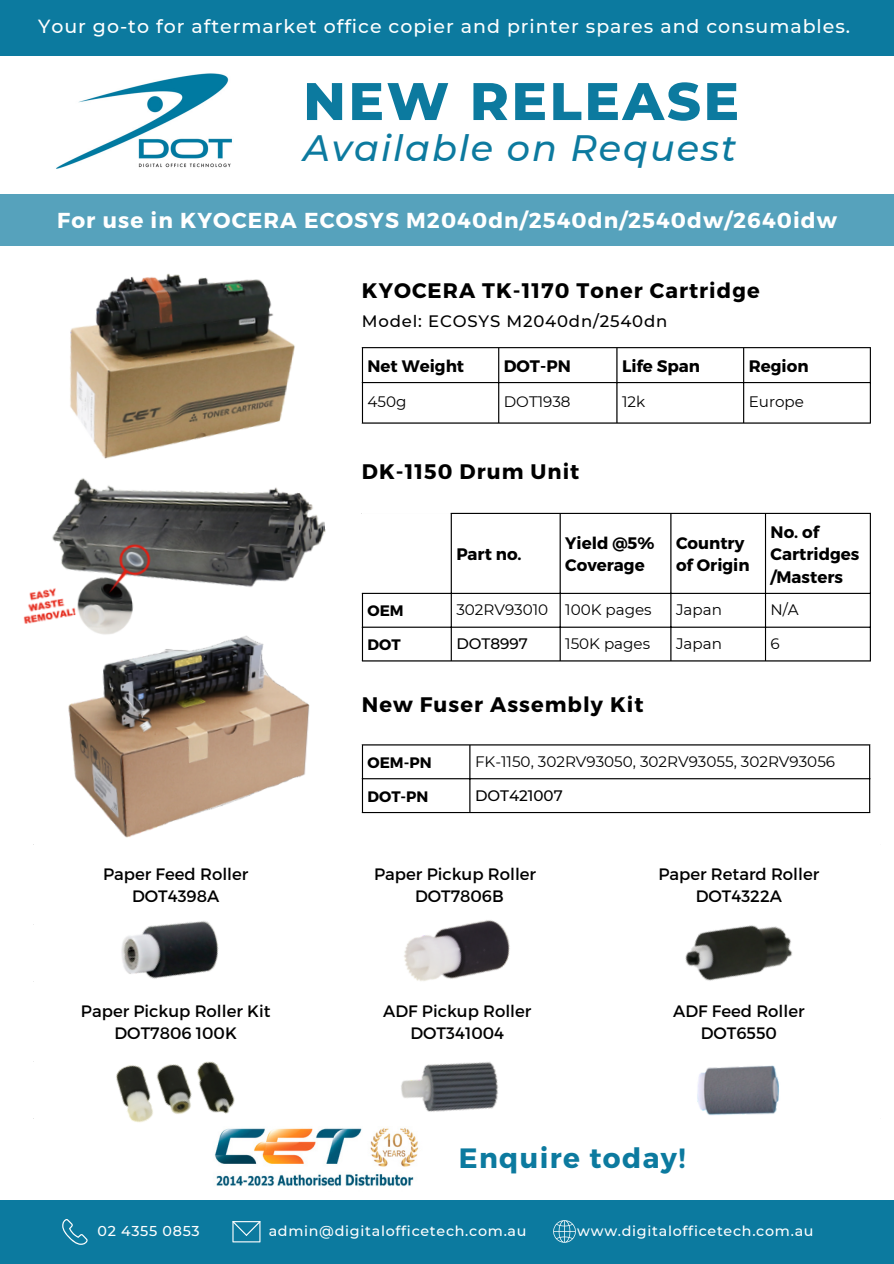
<style>
.page{position:relative;width:894px;height:1264px;background:#fff}
.page>*{position:absolute;margin:0;border:0;box-sizing:border-box;transform-origin:0 0}
.t1{font:800 52.8px "Montserrat";letter-spacing:.05em;color:#0c7a9f}
.t2{font:italic 500 36.6px "Montserrat";letter-spacing:.05em;color:#0c7a9f}
.t3{font:700 27.9px "Montserrat";letter-spacing:.05em;color:#0c7a9f}
.t4{font:700 21.6px "Montserrat";letter-spacing:.05em;color:#fff}
.t5{font:700 21px "Montserrat";letter-spacing:.05em;color:#000}
.t6{font:500 18.9px "Montserrat";letter-spacing:.05em;color:#feffff}
.t7{font:700 16.65px/22.5px "Montserrat";color:#000}
.t8{font:16.5px/22.5px "Montserrat";color:#000;text-align:center}
.t9{font:500 16.5px "Montserrat";letter-spacing:.05em;color:#000}
.t10{font:15.15px "Montserrat";color:#000}
.t11{font:700 15.15px "Montserrat";color:#000}
.t12{font:500 15.15px "Montserrat";color:#000}
.t13{font:500 14.25px "Montserrat";letter-spacing:.05em;color:#fff}
</style>
<div class="page">
<div style="left:0;top:1200px;width:893px;height:63px;background:#0c7a9f"></div>
<img style="left:56px;top:73px;width:176px;height:96px">
<div style="left:0;top:0;width:893px;height:55px;background:#0c7a9f"></div>
<div style="left:0;top:195px;width:893px;height:50px;background:#56a2bc"></div>
<svg style="left:62px;top:1219px;width:26px;height:25px"></svg>
<svg style="left:232px;top:1221px;width:28px;height:21px"></svg>
<svg style="left:553px;top:1220px;width:22px;height:22px"></svg>
<img style="left:216px;top:1128px;width:203px;height:58px">
<img style="left:70px;top:273px;width:225px;height:182px">
<img style="left:68px;top:649px;width:242px;height:189px">
<img style="left:697px;top:1065px;width:82px;height:50px">
<img style="left:387px;top:1062px;width:111px;height:78px">
<img style="left:116px;top:1061px;width:149px;height:119px">
<img style="left:685px;top:925px;width:107px;height:56px">
<img style="left:121px;top:921px;width:98px;height:58px">
<img style="left:404px;top:920px;width:106px;height:61px">
<hr style="left:362px;top:348px;width:1px;height:74px;background:#000">
<hr style="left:498px;top:348px;width:1px;height:74px;background:#000">
<hr style="left:616px;top:348px;width:1px;height:74px;background:#000">
<hr style="left:742px;top:348px;width:2px;height:74px;background:#000">
<hr style="left:869px;top:348px;width:1px;height:74px;background:#000">
<hr style="left:362px;top:347px;width:508px;height:1px;background:#000">
<hr style="left:362px;top:382px;width:508px;height:1px;background:#000">
<hr style="left:362px;top:422px;width:508px;height:1px;background:#000">
<hr style="left:362px;top:594px;width:1px;height:66px;background:#000">
<hr style="left:450px;top:514px;width:1px;height:146px;background:#000">
<hr style="left:559px;top:514px;width:1px;height:146px;background:#000">
<hr style="left:670px;top:514px;width:1px;height:146px;background:#000">
<hr style="left:764px;top:514px;width:1px;height:146px;background:#000">
<hr style="left:869px;top:514px;width:1px;height:146px;background:#000">
<hr style="left:450px;top:513px;width:420px;height:1px;background:#000">
<hr style="left:362px;top:593px;width:508px;height:1px;background:#000">
<hr style="left:362px;top:626px;width:508px;height:1px;background:#000">
<hr style="left:362px;top:660px;width:508px;height:1px;background:#000">
<img style="left:23px;top:455px;width:303px;height:194px">
<hr style="left:362px;top:745px;width:1px;height:67px;background:#000">
<hr style="left:469px;top:745px;width:1px;height:67px;background:#000">
<hr style="left:868px;top:745px;width:2px;height:67px;background:#000">
<hr style="left:362px;top:744px;width:508px;height:1px;background:#000">
<hr style="left:362px;top:778px;width:508px;height:1px;background:#000">
<hr style="left:362px;top:812px;width:508px;height:1px;background:#000">
<p class="t6" style="left:38px;top:15px;width:813px">Your go-to for aftermarket office copier and printer spares and consumables.</p>
<p class="t1" style="left:303px;top:69px;width:437px">NEW RELEASE</p>
<p class="t2" style="left:303px;top:126px;width:434px">Available on Request</p>
<p class="t4" style="left:57px;top:206px;width:781px">For use in KYOCERA ECOSYS M2040dn/2540dn/2540dw/2640idw</p>
<p class="t5" style="left:362px;top:277px;width:399px">KYOCERA TK-1170 Toner Cartridge</p>
<p class="t9" style="left:362px;top:311px;width:307px">Model: ECOSYS M2040dn/2540dn</p>
<p class="t7" style="left:367px;top:354px;width:98px">Net Weight</p>
<p class="t7" style="left:503px;top:354px;width:68px">DOT-PN</p>
<p class="t7" style="left:622px;top:354px;width:80px">Life Span</p>
<p class="t7" style="left:748px;top:354px;width:61px">Region</p>
<p class="t10" style="left:367px;top:392px;width:40px">450g</p>
<p class="t10" style="left:503px;top:392px;width:68px">DOT1938</p>
<p class="t10" style="left:622px;top:392px;width:25px">12k</p>
<p class="t10" style="left:748px;top:392px;width:57px">Europe</p>
<p class="t5" style="left:362px;top:457px;width:219px">DK-1150 Drum Unit</p>
<p class="t7" style="left:456px;top:542px;width:67px">Part no.</p>
<p class="t7" style="left:565px;top:531px;width:91px">Yield @5%<br>Coverage</p>
<p class="t7" style="left:675px;top:531px;width:75px">Country of Origin</p>
<p class="t7" style="left:770px;top:519px;width:90px">No. of<br>Cartridges /Masters</p>
<p class="t11" style="left:367px;top:601px;width:38px">OEM</p>
<p class="t10" style="left:456px;top:600px;width:93px">302RV93010</p>
<p class="t10" style="left:565px;top:600px;width:88px">100K pages</p>
<p class="t10" style="left:675px;top:600px;width:47px">Japan</p>
<p class="t10" style="left:770px;top:600px;width:30px">N/A</p>
<p class="t11" style="left:367px;top:635px;width:35px">DOT</p>
<p class="t12" style="left:456px;top:634px;width:73px">DOT8997</p>
<p class="t10" style="left:565px;top:634px;width:86px">150K pages</p>
<p class="t10" style="left:675px;top:634px;width:47px">Japan</p>
<p class="t10" style="left:770px;top:634px;width:11px">6</p>
<p class="t5" style="left:362px;top:691px;width:283px">New Fuser Assembly Kit</p>
<p class="t8" style="left:103px;top:861px;width:147px">Paper Feed Roller</p>
<p class="t8" style="left:132px;top:884px;width:89px">DOT4398A</p>
<p class="t8" style="left:81px;top:998px;width:191px">Paper Pickup Roller Kit</p>
<p class="t8" style="left:114px;top:1021px;width:124px">DOT7806 100K</p>
<p class="t11" style="left:367px;top:752px;width:65px">OEM-PN</p>
<p class="t10" style="left:475px;top:752px;width:361px">FK-1150, 302RV93050, 302RV93055, 302RV93056</p>
<p class="t11" style="left:367px;top:786px;width:62px">DOT-PN</p>
<p class="t12" style="left:475px;top:786px;width:89px">DOT421007</p>
<p class="t8" style="left:374px;top:861px;width:163px">Paper Pickup Roller<br>DOT7806B</p>
<p class="t8" style="left:658px;top:861px;width:162px">Paper Retard Roller<br>DOT4322A</p>
<p class="t8" style="left:383px;top:998px;width:150px">ADF Pickup Roller</p>
<p class="t8" style="left:410px;top:1021px;width:95px">DOT341004</p>
<p class="t8" style="left:673px;top:998px;width:133px">ADF Feed Roller</p>
<p class="t8" style="left:700px;top:1021px;width:78px">DOT6550</p>
<p class="t3" style="left:458px;top:1139px;width:228px">Enquire today!</p>
<p class="t13" style="left:97px;top:1221px;width:104px">02 4355 0853</p>
<p class="t13" style="left:269px;top:1221px;width:259px">admin@digitalofficetech.com.au</p>
<p class="t13" style="left:577px;top:1221px;width:238px">www.digitalofficetech.com.au</p>
</div>
